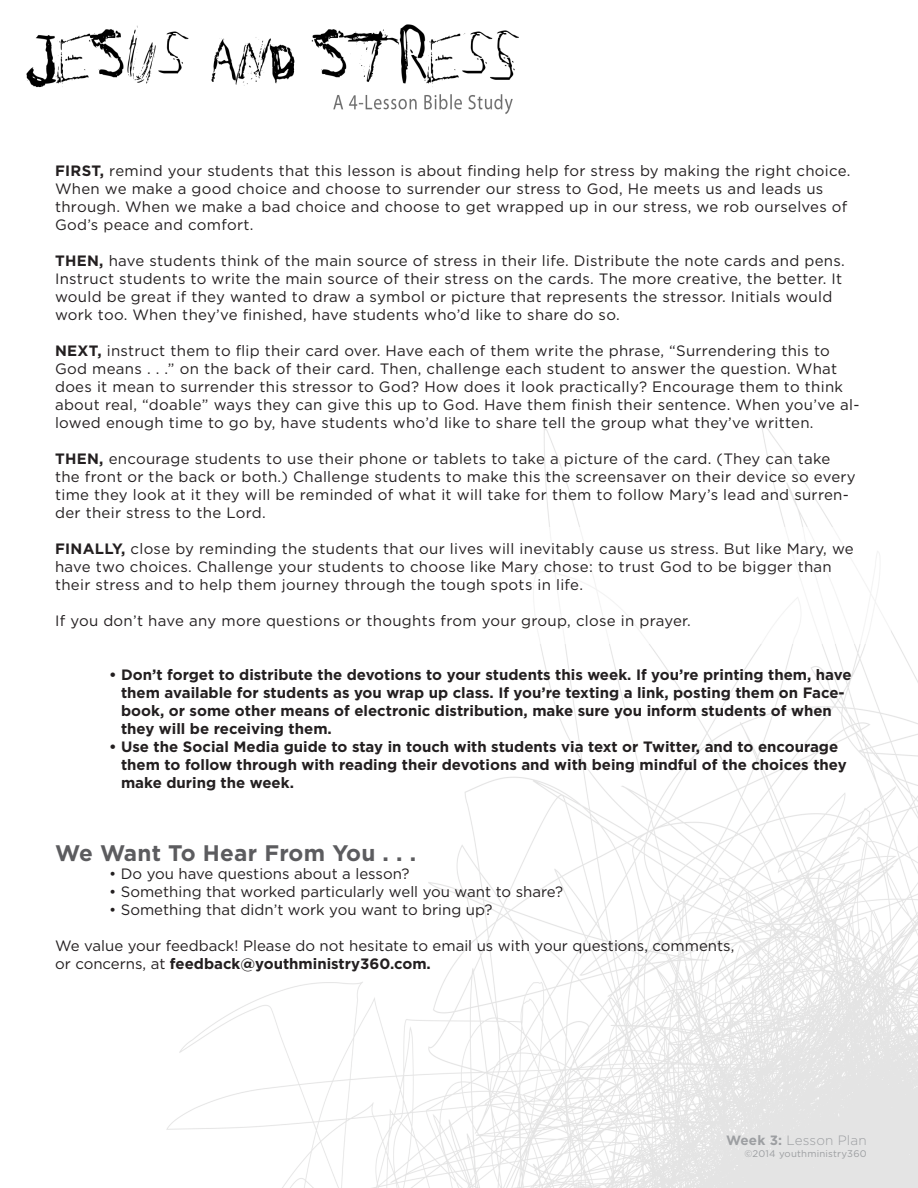
<style>
.page{position:relative;width:918px;height:1188px;background:#fff}
.page>*{position:absolute;margin:0;border:0;box-sizing:border-box;transform-origin:0 0}
.t1{font:700 22.5px "Gotham";letter-spacing:.01em;color:#5c5c5f}
.t2{font:15px/18px "Gotham";letter-spacing:.02em;color:#231f20}
.t3{font:700 15px/18px "Gotham";color:#231f20}
.t4{font:15px "Gotham";color:#231f20}
.t5{font:300 13.5px "Gotham";letter-spacing:.01em;color:#9d9fa2}
.t6{font:9.6px "Gotham";letter-spacing:.02em;color:#9d9fa2}
.s1{font-weight:700}
.s2{font-weight:400}
</style>
<div class="page">
<img style="left:26px;top:24px;width:892px;height:1164px">
<div style="left:25px;top:527px;width:866px;height:117px;background:#fff"></div>
<p class="t2" style="left:55px;top:162px;width:797px"><span class="s1">FIRST,</span> remind your students that this lesson is about finding help for stress by making the right choice.<br>When we make a good choice and choose to surrender our stress to God, He meets us and leads us through. When we make a bad choice and choose to get wrapped up in our stress, we rob ourselves of God’s peace and comfort.</p>
<p class="t2" style="left:55px;top:252px;width:791px"><span class="s1">THEN,</span> have students think of the main source of stress in their life. Distribute the note cards and pens.<br>Instruct students to write the main source of their stress on the cards. The more creative, the better. It would be great if they wanted to draw a symbol or picture that represents the stressor. Initials would work too. When they’ve finished, have students who’d like to share do so.</p>
<p class="t2" style="left:55px;top:342px;width:806px"><span class="s1">NEXT,</span> instruct them to flip their card over. Have each of them write the phrase, “Surrendering this to God means . . .” on the back of their card. Then, challenge each student to answer the question. What does it mean to surrender this stressor to God? How does it look practically? Encourage them to think about real, “doable” ways they can give this up to God. Have them finish their sentence. When you’ve al&shy;lowed enough time to go by, have students who’d like to share tell the group what they’ve written.</p>
<p class="t2" style="left:55px;top:450px;width:802px"><span class="s1">THEN,</span> encourage students to use their phone or tablets to take a picture of the card. (They can take the front or the back or both.) Challenge students to make this the screensaver on their device so every time they look at it they will be reminded of what it will take for them to follow Mary’s lead and surren&shy;der their stress to the Lord.</p>
<p class="t2" style="left:55px;top:540px;width:800px"><span class="s1">FINALLY,</span> close by reminding the students that our lives will inevitably cause us stress. But like Mary, we have two choices. Challenge your students to choose like Mary chose: to trust God to be bigger than their stress and to help them journey through the tough spots in life.</p>
<p class="t2" style="left:55px;top:612px;width:637px">If you don’t have any more questions or thoughts from your group, close in prayer.</p>
<p class="t3" style="left:121px;top:666px;width:732px;text-indent:-12px">• Don’t forget to distribute the devotions to your students this week. If you’re printing them, have them available for students as you wrap up class. If you’re texting a link, posting them on Face&shy;book, or some other means of electronic distribution, make sure you inform students of when they will be receiving them.</p>
<p class="t3" style="left:121px;top:738px;width:727px;text-indent:-12px">• Use the Social Media guide to stay in touch with students via text or Twitter, and to encourage them to follow through with reading their devotions and with being mindful of the choices they make during the week.</p>
<p class="t1" style="left:55px;top:838px;width:363px">We Want To Hear From You . . .</p>
<p class="t4" style="left:109px;top:864px;width:302px">• Do you have questions about a lesson?</p>
<p class="t4" style="left:109px;top:882px;width:456px">• Something that worked particularly well you want to share?</p>
<p class="t4" style="left:109px;top:900px;width:385px">• Something that didn’t work you want to bring up?</p>
<p class="t4" style="left:55px;top:936px;width:681px">We value your feedback! Please do not hesitate to email us with your questions, comments,</p>
<p class="t3" style="left:55px;top:954px;width:377px"><span class="s2">or concerns, at</span> feedback@youthministry360.com.</p>
<p class="t5" style="left:726px;top:1131px;width:142px"><span class="s1">Week 3:</span> Lesson Plan</p>
<p class="t6" style="left:744px;top:1147px;width:124px">©2014 youthministry360</p>
</div>
